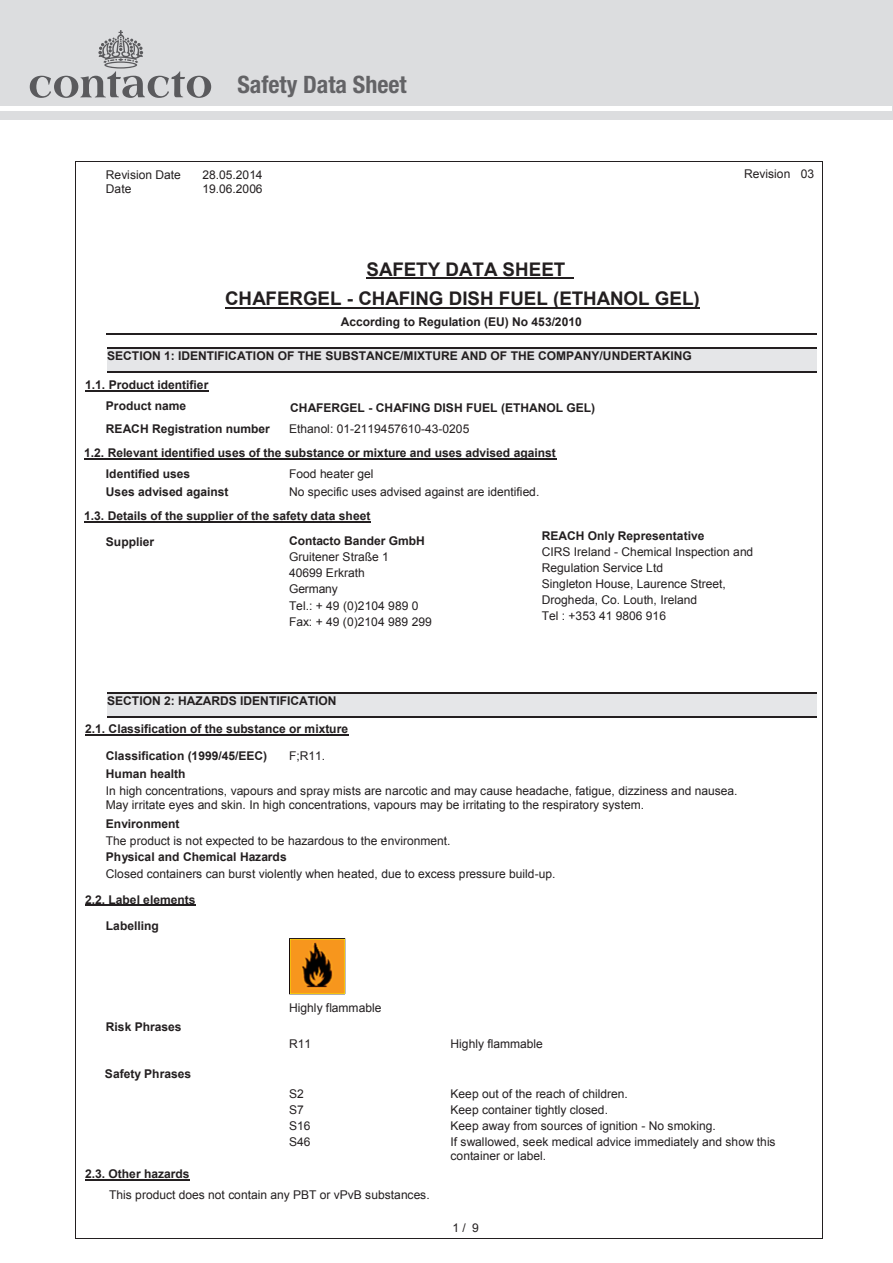
<style>
.page{position:relative;width:893px;height:1263px;background:#fff}
.page>*{position:absolute;margin:0;border:0;box-sizing:border-box;transform-origin:0 0}
.t1{font:700 condensed 24px "Helvetica Neue LT Std";color:#636366}
.t2{font:700 18.75px/29.2px "Arial";color:#231f20;text-align:center}
.t3{font:12px/15.9px "Arial";letter-spacing:.005em;color:#231f20}
.t4{font:700 12px/21px "Arial";color:#231f20}
</style>
<div class="page">
<div style="left:0;top:0;width:893px;height:119px;background:#dcdddf"></div>
<div style="left:1px;top:106px;width:891px;height:5px;background:#fff"></div>
<svg style="left:30px;top:30px;width:181px;height:68px"></svg>
<img style="left:290px;top:939px;width:55px;height:54px">
<div style="left:288px;top:937px;width:59px;height:58px;border:1px solid #fff"></div>
<hr style="left:366px;top:277px;width:208px;height:2px;background:#231f20">
<hr style="left:225px;top:307px;width:475px;height:2px;background:#231f20">
<hr style="left:106px;top:333px;width:711px;height:2px;background:#231f20">
<div style="left:107px;top:348px;width:710px;height:23px;background:#e5e6e8"></div>
<hr style="left:107px;top:347px;width:710px;height:1px;background:#231f20">
<hr style="left:107px;top:371px;width:710px;height:2px;background:#231f20">
<hr style="left:85px;top:390px;width:123px;height:1px;background:#231f20">
<hr style="left:84px;top:458px;width:472px;height:1px;background:#231f20">
<hr style="left:84px;top:521px;width:287px;height:1px;background:#231f20">
<div style="left:107px;top:693px;width:710px;height:23px;background:#e5e6e8"></div>
<hr style="left:107px;top:692px;width:710px;height:1px;background:#231f20">
<hr style="left:107px;top:716px;width:710px;height:1px;background:#231f20">
<hr style="left:85px;top:735px;width:263px;height:1px;background:#231f20">
<hr style="left:85px;top:905px;width:111px;height:1px;background:#231f20">
<hr style="left:85px;top:1179px;width:104px;height:1px;background:#231f20">
<hr style="left:75px;top:161px;width:747px;height:1px;background:#231f20">
<hr style="left:75px;top:162px;width:1px;height:1076px;background:#231f20">
<hr style="left:822px;top:162px;width:1px;height:1076px;background:#231f20">
<hr style="left:75px;top:1238px;width:747px;height:1px;background:#231f20">
<h1 class="t1" style="left:237px;top:70px;width:171px">Safety Data Sheet</h1>
<p class="t3" style="left:106px;top:167px;width:77px">Revision Date</p>
<p class="t3" style="left:202px;top:167px;width:62px">28.05.2014</p>
<p class="t3" style="left:106px;top:181px;width:27px">Date</p>
<p class="t3" style="left:202px;top:181px;width:62px">19.06.2006</p>
<h2 class="t2" style="left:225px;top:255px;width:476px">SAFETY DATA SHEET<br>CHAFERGEL - CHAFING DISH FUEL (ETHANOL GEL)</h2>
<p class="t4" style="left:341px;top:312px;width:242px">According to Regulation (EU) No 453/2010</p>
<p class="t4" style="left:107px;top:346px;width:586px">SECTION 1: IDENTIFICATION OF THE SUBSTANCE/MIXTURE AND OF THE COMPANY/UNDERTAKING</p>
<p class="t4" style="left:85px;top:375px;width:125px;text-align:center">1.1. Product identifier<br>Product name</p>
<p class="t4" style="left:290px;top:397px;width:306px">CHAFERGEL - CHAFING DISH FUEL (ETHANOL GEL)</p>
<p class="t4" style="left:106px;top:419px;width:166px">REACH Registration number</p>
<p class="t3" style="left:289px;top:421px;width:182px">Ethanol: 01-2119457610-43-0205</p>
<p class="t4" style="left:106px;top:442px;width:451px;text-indent:-22px">1.2. Relevant identified uses of the substance or mixture and uses advised against<br>Identified uses</p>
<p class="t3" style="left:289px;top:466px;width:86px">Food heater gel</p>
<p class="t4" style="left:106px;top:482px;width:124px">Uses advised against</p>
<p class="t3" style="left:289px;top:483px;width:252px">No specific uses advised against are identified.</p>
<p class="t4" style="left:84px;top:506px;width:288px">1.3. Details of the supplier of the safety data sheet</p>
<p class="t3" style="left:744px;top:166px;width:72px">Revision 03</p>
<p class="t4" style="left:106px;top:531px;width:50px">Supplier</p>
<p class="t4" style="left:289px;top:531px;width:137px">Contacto Bander GmbH</p>
<p class="t3" style="left:289px;top:549px;width:144px">Gruitener Straße 1<br>40699 Erkrath<br>Germany<br>Tel.: + 49 (0)2104 989 0<br>Fax: + 49 (0)2104 989 299</p>
<p class="t4" style="left:542px;top:526px;width:164px">REACH Only Representative</p>
<p class="t3" style="left:542px;top:544px;width:213px">CIRS Ireland - Chemical Inspection and<br>Regulation Service Ltd<br>Singleton House, Laurence Street,<br>Drogheda, Co. Louth, Ireland<br>Tel : +353 41 9806 916</p>
<p class="t4" style="left:107px;top:690px;width:231px">SECTION 2: HAZARDS IDENTIFICATION</p>
<p class="t4" style="left:85px;top:719px;width:264px">2.1. Classification of the substance or mixture</p>
<p class="t4" style="left:106px;top:746px;width:163px">Classification (1999/45/EEC)</p>
<p class="t3" style="left:289px;top:748px;width:38px">F;R11.</p>
<p class="t4" style="left:106px;top:764px;width:81px">Human health</p>
<p class="t3" style="left:106px;top:784px;width:633px;line-height:13.5px">In high concentrations, vapours and spray mists are narcotic and may cause headache, fatigue, dizziness and nausea.<br>May irritate eyes and skin. In high concentrations, vapours may be irritating to the respiratory system.</p>
<p class="t4" style="left:106px;top:813px;width:75px">Environment</p>
<p class="t3" style="left:106px;top:833px;width:346px">The product is not expected to be hazardous to the environment.</p>
<p class="t4" style="left:106px;top:847px;width:182px">Physical and Chemical Hazards</p>
<p class="t3" style="left:106px;top:866px;width:451px">Closed containers can burst violently when heated, due to excess pressure build-up.</p>
<p class="t4" style="left:106px;top:887px;width:91px;line-height:26.2px;text-indent:-21px">2.2. Label elements<br>Labelling</p>
<p class="t4" style="left:106px;top:1017px;width:77px">Risk Phrases</p>
<p class="t4" style="left:105px;top:1063px;width:88px">Safety Phrases</p>
<p class="t3" style="left:289px;top:1000px;width:94px">Highly flammable</p>
<p class="t3" style="left:289px;top:1036px;width:24px">R11</p>
<p class="t3" style="left:450px;top:1036px;width:94px">Highly flammable</p>
<p class="t3" style="left:289px;top:1086px;width:16px">S2</p>
<p class="t3" style="left:450px;top:1086px;width:179px">Keep out of the reach of children.</p>
<p class="t3" style="left:289px;top:1102px;width:16px">S7</p>
<p class="t3" style="left:450px;top:1102px;width:159px">Keep container tightly closed.</p>
<p class="t3" style="left:289px;top:1118px;width:23px">S16</p>
<p class="t3" style="left:450px;top:1118px;width:267px">Keep away from sources of ignition - No smoking.</p>
<p class="t3" style="left:289px;top:1134px;width:23px">S46</p>
<p class="t3" style="left:450px;top:1135px;width:327px;line-height:13.5px">If swallowed, seek medical advice immediately and show this container or label.</p>
<p class="t4" style="left:85px;top:1164px;width:106px">2.3. Other hazards</p>
<p class="t3" style="left:109px;top:1187px;width:322px">This product does not contain any PBT or vPvB substances.</p>
<p class="t3" style="left:453px;top:1220px;width:28px">1/ 9</p>
</div>
